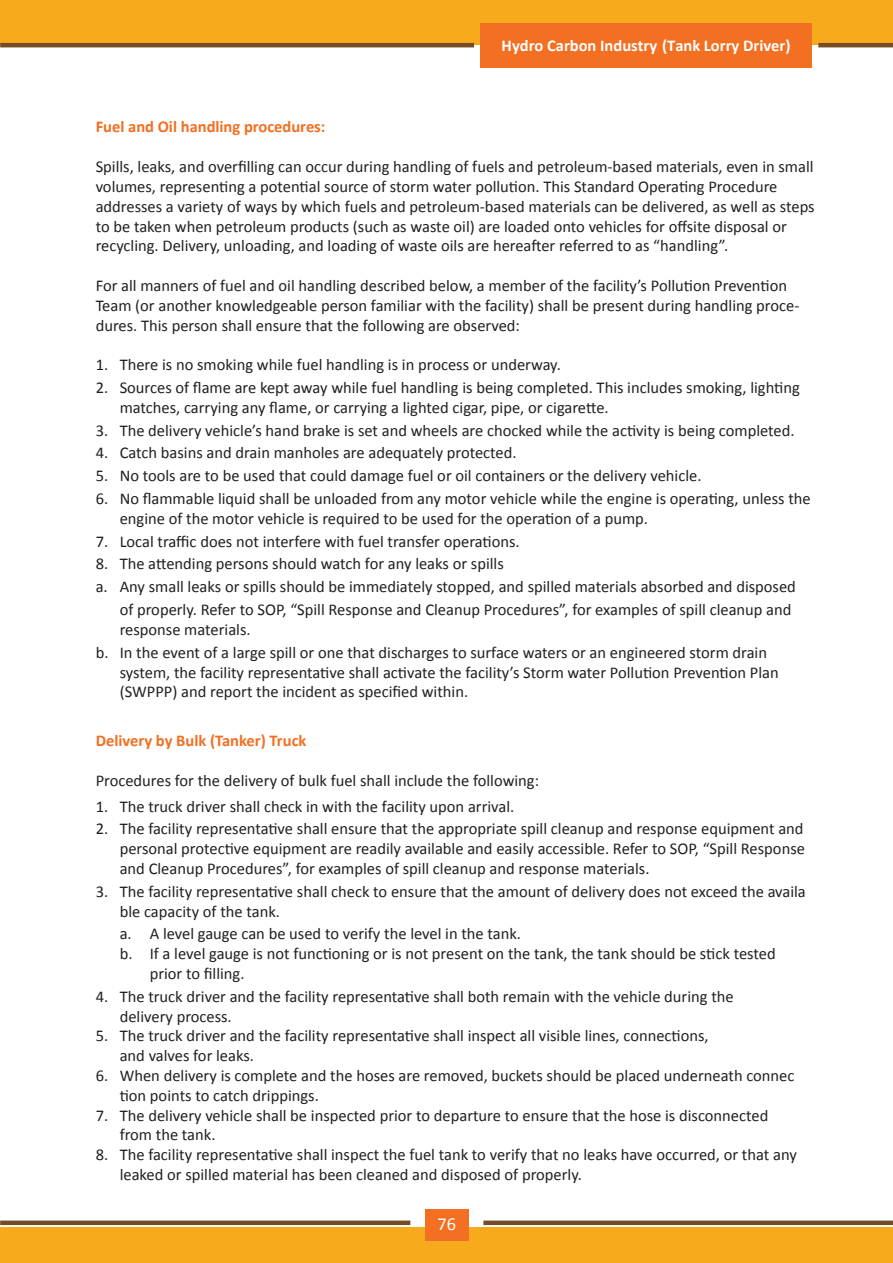
<style>
.page{position:relative;width:893px;height:1263px;background:#fff}
.page>*{position:absolute;margin:0;border:0;box-sizing:border-box;transform-origin:0 0}
.t1{font:18.3px "Calibri";color:#fff}
.t2{font:16.5px/19.8px "Calibri";color:#231f20}
.t3{font:700 16.5px "Calibri";color:#f36e21}
.t4{font:700 16.5px "Calibri";color:#fff}
</style>
<div class="page">
<div style="left:0;top:1227px;width:893px;height:36px;background:#f7aa1b"></div>
<div style="left:0;top:1220px;width:410px;height:5px;background:#754c28"></div>
<div style="left:483px;top:1220px;width:410px;height:5px;background:#754c28"></div>
<div style="left:425px;top:1209px;width:44px;height:31px;background:#f36f21"></div>
<div style="left:0;top:0;width:893px;height:45px;background:#f7aa1b"></div>
<hr style="left:0;top:43px;width:474px;height:4px;background:#754c28">
<hr style="left:818px;top:43px;width:75px;height:4px;background:#754c28">
<div style="left:480px;top:23px;width:332px;height:44px;background:#f36f21"></div>
<p class="t4" style="left:502px;top:35px;width:290px">Hydro Carbon Industry (Tank Lorry Driver)</p>
<p class="t3" style="left:96px;top:116px;width:231px">Fuel and Oil handling procedures:</p>
<p class="t2" style="left:96px;top:157px;width:720px">Spills, leaks, and overfilling can occur during handling of fuels and petroleum-based materials, even in small volumes, representing a potential source of storm water pollution. This Standard Operating Procedure addresses a variety of ways by which fuels and petroleum-based materials can be delivered, as well as steps to be taken when petroleum products (such as waste oil) are loaded onto vehicles for offsite disposal or recycling. Delivery, unloading, and loading of waste oils are hereafter referred to as “handling”.</p>
<p class="t2" style="left:96px;top:276px;width:705px">For all manners of fuel and oil handling described below, a member of the facility’s Pollution Prevention<br>Team (or another knowledgeable person familiar with the facility) shall be present during handling proce&shy;dures. This person shall ensure that the following are observed:</p>
<p class="t2" style="left:96px;top:355px;width:467px">1. There is no smoking while fuel handling is in process or underway.</p>
<p class="t2" style="left:120px;top:378px;width:682px;text-indent:-24px">2. Sources of flame are kept away while fuel handling is being completed. This includes smoking, lighting matches, carrying any flame, or carrying a lighted cigar, pipe, or cigarette.</p>
<p class="t2" style="left:96px;top:420px;width:700px">3. The delivery vehicle’s hand brake is set and wheels are chocked while the activity is being completed.</p>
<p class="t2" style="left:96px;top:443px;width:422px">4. Catch basins and drain manholes are adequately protected.</p>
<p class="t2" style="left:96px;top:466px;width:607px">5. No tools are to be used that could damage fuel or oil containers or the delivery vehicle.</p>
<p class="t2" style="left:120px;top:489px;width:693px;text-indent:-24px">6. No flammable liquid shall be unloaded from any motor vehicle while the engine is operating, unless the engine of the motor vehicle is required to be used for the operation of a pump.</p>
<p class="t2" style="left:96px;top:531px;width:425px">7. Local traffic does not interfere with fuel transfer operations.</p>
<p class="t2" style="left:96px;top:554px;width:410px">8. The attending persons should watch for any leaks or spills</p>
<p class="t2" style="left:96px;top:577px;width:702px">a. Any small leaks or spills should be immediately stopped, and spilled materials absorbed and disposed</p>
<p class="t2" style="left:120px;top:600px;width:673px">of properly. Refer to SOP, “Spill Response and Cleanup Procedures”, for examples of spill cleanup and</p>
<p class="t2" style="left:96px;top:618px;width:673px;line-height:22.8px;text-indent:24px">response materials.<br>b. In the event of a large spill or one that discharges to surface waters or an engineered storm drain</p>
<p class="t2" style="left:120px;top:662px;width:661px">system, the facility representative shall activate the facility’s Storm water Pollution Prevention Plan (SWPPP) and report the incident as specified within.</p>
<p class="t3" style="left:96px;top:730px;width:212px">Delivery by Bulk (Tanker) Truck</p>
<p class="t2" style="left:96px;top:770px;width:445px">Procedures for the delivery of bulk fuel shall include the following:</p>
<p class="t2" style="left:96px;top:796px;width:420px">1. The truck driver shall check in with the facility upon arrival.</p>
<p class="t2" style="left:120px;top:819px;width:687px;text-align:justify;text-indent:-24px">2. The facility representative shall ensure that the appropriate spill cleanup and response equipment and personal protective equipment are readily available and easily accessible. Refer to SOP, “Spill Response and Cleanup Procedures”, for examples of spill cleanup and response materials.</p>
<p class="t2" style="left:120px;top:881px;width:688px;text-indent:-24px">3. The facility representative shall check to ensure that the amount of delivery does not exceed the availa ble capacity of the tank.</p>
<p class="t2" style="left:120px;top:924px;width:403px">a. A level gauge can be used to verify the level in the tank.</p>
<p class="t2" style="left:120px;top:944px;width:657px">b. If a level gauge is not functioning or is not present on the tank, the tank should be stick tested</p>
<p class="t2" style="left:150px;top:964px;width:96px">prior to filling.</p>
<p class="t2" style="left:120px;top:986px;width:615px;text-indent:-24px">4. The truck driver and the facility representative shall both remain with the vehicle during the delivery process.</p>
<p class="t2" style="left:120px;top:1026px;width:590px;text-indent:-24px">5. The truck driver and the facility representative shall inspect all visible lines, connections, and valves for leaks.</p>
<p class="t2" style="left:120px;top:1066px;width:676px;text-indent:-24px">6. When delivery is complete and the hoses are removed, buckets should be placed underneath connec tion points to catch drippings.</p>
<p class="t2" style="left:120px;top:1105px;width:650px;text-indent:-24px">7. The delivery vehicle shall be inspected prior to departure to ensure that the hose is disconnected from the tank.</p>
<p class="t2" style="left:120px;top:1145px;width:679px;text-indent:-24px">8. The facility representative shall inspect the fuel tank to verify that no leaks have occurred, or that any leaked or spilled material has been cleaned and disposed of properly.</p>
<p class="t1" style="left:437px;top:1212px;width:20px">76</p>
</div>
